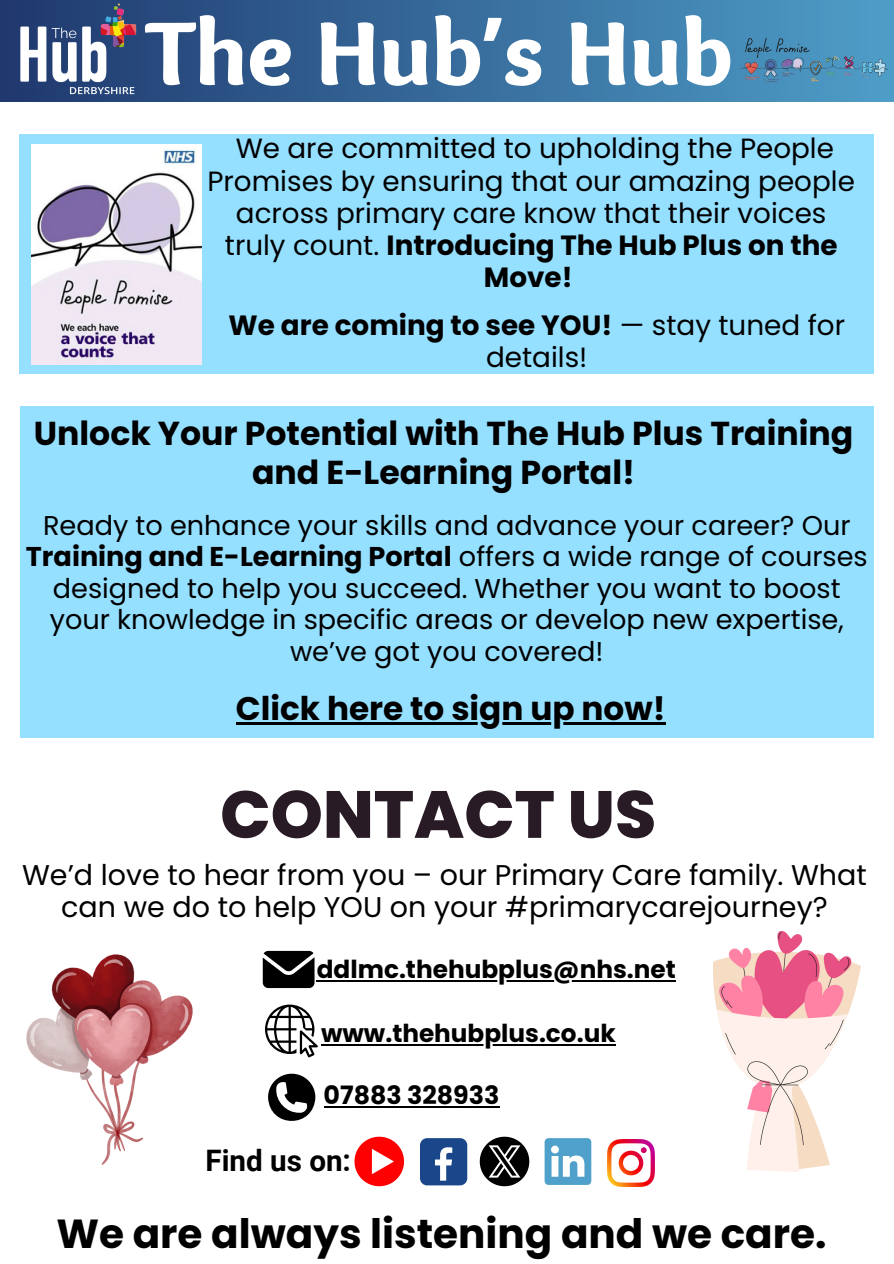
<style>
.page{position:relative;width:894px;height:1264px;background:#fff}
.page>*{position:absolute;margin:0;border:0;box-sizing:border-box;transform-origin:0 0}
.t1{font:900 93.9px "Sukar";color:#fff}
.t2{font:800 66.45px "Poppins";color:#291b25}
.t3{font:700 40.5px "Poppins";color:#000}
.t4{font:700 33.15px/38.7px "Poppins";color:#000;text-align:center}
.t5{font:700 32.7px "Poppins";color:#000}
.t6{font:700 29.55px "Roboto";color:#000}
.t7{font:28.5px/32.1px "Poppins";color:#000;text-align:center}
.t8{font:27.75px/32.2px "Poppins";color:#000;text-align:center}
.t9{font:27.15px/31.5px "Poppins";color:#000;text-align:center}
.t10{font:700 25.35px "Poppins";color:#000}
.t11{font:700 24.75px "Poppins";color:#000}
.s1{font-family:"Noto Sans";font-weight:700}
.s2{font-weight:700}
</style>
<div class="page">
<svg style="left:0;top:0;width:893px;height:102px"></svg>
<img style="left:0;top:1px;width:178px;height:100px">
<img style="left:739px;top:38px;width:148px;height:46px">
<div style="left:420px;top:1138px;width:47px;height:47px;background:#1a4789;border-radius:7px"></div>
<svg style="left:435px;top:1147px;width:17px;height:33px"></svg>
<svg style="left:544px;top:1138px;width:47px;height:46px"></svg>
<img style="left:607px;top:1139px;width:47px;height:47px">
<svg style="left:479px;top:1136px;width:50px;height:50px"></svg>
<svg style="left:354px;top:1136px;width:50px;height:50px"></svg>
<hr style="left:317px;top:979px;width:358px;height:2px;background:#000">
<svg style="left:263px;top:950px;width:51px;height:38px"></svg>
<svg style="left:265px;top:1004px;width:53px;height:53px"></svg>
<svg style="left:268px;top:1073px;width:47px;height:48px"></svg>
<div style="left:20px;top:406px;width:852px;height:332px;background:#95dfff"></div>
<img style="left:26px;top:954px;width:167px;height:210px">
<img style="left:713px;top:931px;width:147px;height:240px">
<hr style="left:321px;top:1043px;width:294px;height:2px;background:#000">
<hr style="left:323px;top:1105px;width:176px;height:2px;background:#000">
<hr style="left:236px;top:722px;width:429px;height:2px;background:#000">
<div style="left:20px;top:134px;width:853px;height:240px;background:#95dfff"></div>
<img style="left:31px;top:144px;width:170px;height:220px">
<p class="t1" style="left:145px;top:-1px;width:589px">The Hub<span class="s1">’</span>s Hub</p>
<p class="t8" style="left:207px;top:133px;width:648px">We are committed to upholding the People Promises by ensuring that our amazing people across primary care know that their voices truly count. <span class="s2">Introducing The Hub Plus on the Move!</span></p>
<p class="t8" style="left:228px;top:308px;width:617px;line-height:32.7px"><span class="s2">We are coming to see YOU!</span> — stay tuned for details!</p>
<h4 class="t4" style="left:34px;top:414px;width:820px">Unlock Your Potential with The Hub Plus Training and E-Learning Portal!</h4>
<h2 class="t9" style="left:26px;top:509px;width:843px">Ready to enhance your skills and advance your career? Our <span class="s2">Training and E-Learning Portal</span> offers a wide range of courses designed to help you succeed. Whether you want to boost your knowledge in specific areas or develop new expertise, we’ve got you covered!</h2>
<h6 class="t5" style="left:236px;top:685px;width:431px">Click here to sign up now!</h6>
<p class="t2" style="left:220px;top:768px;width:437px">CONTACT US</p>
<h6 class="t7" style="left:22px;top:859px;width:846px">We’d love to hear from you – our Primary Care family. What can we do to help YOU on your #primarycarejourney?</h6>
<h1 class="t11" style="left:317px;top:952px;width:360px">ddlmc.thehubplus@nhs.net</h1>
<h4 class="t11" style="left:321px;top:1016px;width:296px">www.thehubplus.co.uk</h4>
<h6 class="t10" style="left:323px;top:1077px;width:177px">07883 328933</h6>
<p class="t6" style="left:205px;top:1143px;width:147px">Find us on:</p>
<h6 class="t3" style="left:56px;top:1205px;width:771px">We are always listening and we care.</h6>
</div>
